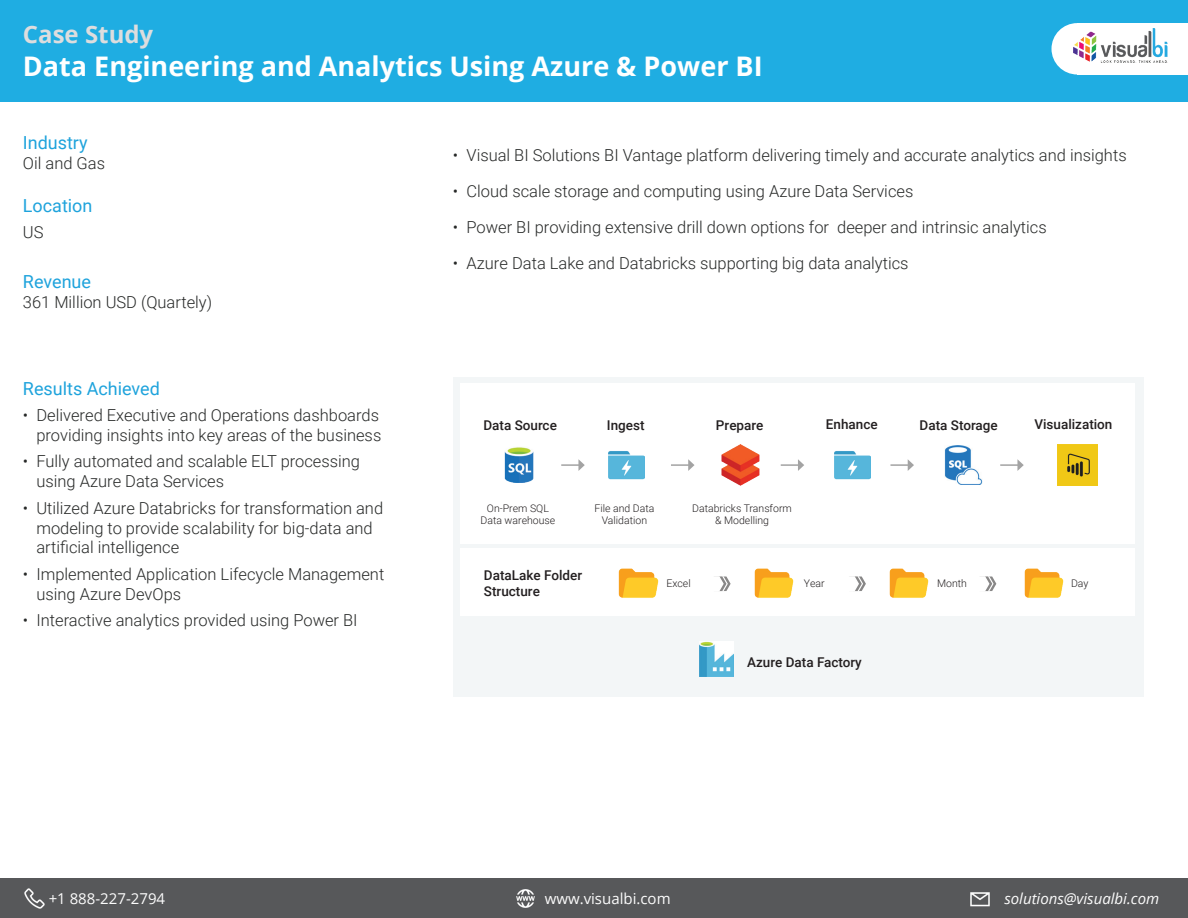
<style>
.page{position:relative;width:1188px;height:918px;background:#fff}
.page>*{position:absolute;margin:0;border:0;box-sizing:border-box;transform-origin:0 0}
.t1{font:700 27px "Open Sans";color:#fff}
.t2{font:700 24px "Open Sans";color:#ddddde}
.t3{font:18px "Roboto";color:#1ea3dc}
.t4{font:300 16.5px/19.8px "Roboto";color:#272928}
.t5{font:15px "Open Sans";color:#fcfcfc}
.t6{font:italic 15px "Open Sans";color:#fcfcfc}
.t7{font:500 13.5px/16.2px "Roboto";color:#231f20}
.t8{font:300 10.5px/12.6px "Roboto";color:#231f20;text-align:center}
</style>
<div class="page">
<div style="left:453px;top:377px;width:690px;height:320px;background:#f3f6f7"></div>
<div style="left:460px;top:549px;width:675px;height:67px;background:#fff"></div>
<div style="left:0;top:0;width:1188px;height:102px;background:#1fade2"></div>
<div style="left:1052px;top:23px;width:51px;height:52px;background:#fff;border-radius:50%"></div>
<div style="left:1077px;top:23px;width:111px;height:52px;background:#fff"></div>
<img style="left:1073px;top:29px;width:95px;height:33px">
<div style="left:0;top:878px;width:1188px;height:40px;background:#57585a"></div>
<div style="left:460px;top:384px;width:675px;height:160px;background:#fff"></div>
<img style="left:24px;top:888px;width:21px;height:21px">
<img style="left:516px;top:889px;width:19px;height:19px">
<img style="left:970px;top:892px;width:20px;height:15px">
<img style="left:618px;top:568px;width:41px;height:30px">
<img style="left:699px;top:641px;width:34px;height:35px">
<img style="left:609px;top:451px;width:35px;height:29px">
<img style="left:944px;top:446px;width:39px;height:38px">
<img style="left:1058px;top:444px;width:40px;height:42px">
<img style="left:834px;top:451px;width:36px;height:29px">
<svg style="left:561px;top:459px;width:24px;height:12px"></svg>
<svg style="left:671px;top:459px;width:24px;height:12px"></svg>
<svg style="left:781px;top:459px;width:23px;height:12px"></svg>
<svg style="left:890px;top:459px;width:24px;height:12px"></svg>
<svg style="left:1000px;top:459px;width:24px;height:12px"></svg>
<img style="left:754px;top:568px;width:40px;height:30px">
<img style="left:889px;top:568px;width:40px;height:30px">
<img style="left:1024px;top:568px;width:40px;height:30px">
<svg style="left:714px;top:576px;width:17px;height:16px"></svg>
<svg style="left:849px;top:576px;width:17px;height:16px"></svg>
<svg style="left:980px;top:576px;width:16px;height:16px"></svg>
<img style="left:504px;top:447px;width:30px;height:36px">
<img style="left:721px;top:444px;width:39px;height:42px">
<h2 class="t2" style="left:23px;top:18px;width:132px">Case Study</h2>
<h1 class="t1" style="left:23px;top:47px;width:741px">Data Engineering and Analytics Using Azure &amp; Power BI</h1>
<p class="t3" style="left:23px;top:130px;width:66px">Industry</p>
<p class="t4" style="left:23px;top:152px;width:84px">Oil and Gas</p>
<p class="t3" style="left:23px;top:193px;width:71px">Location</p>
<p class="t4" style="left:23px;top:222px;width:22px">US</p>
<p class="t3" style="left:23px;top:269px;width:70px">Revenue</p>
<p class="t4" style="left:23px;top:292px;width:191px">361 Million USD (Quartely)</p>
<p class="t3" style="left:23px;top:376px;width:139px">Results Achieved</p>
<p class="t4" style="left:23px;top:405px;width:360px;text-align:right">• Delivered Executive and Operations dashboards providing insights into key areas of the business</p>
<p class="t4" style="left:36px;top:451px;width:325px;text-indent:-13px">• Fully automated and scalable ELT processing using Azure Data Services</p>
<p class="t4" style="left:36px;top:497px;width:348px;text-indent:-13px">• Utilized Azure Databricks for transformation and modeling to provide scalability for big-data and artificial intelligence</p>
<p class="t4" style="left:36px;top:564px;width:349px;text-indent:-13px">• Implemented Application Lifecycle Management using Azure DevOps</p>
<p class="t4" style="left:23px;top:610px;width:336px">• Interactive analytics provided using Power BI</p>
<p class="t4" style="left:453px;top:144px;width:675px">• Visual BI Solutions BI Vantage platform delivering timely and accurate analytics and insights</p>
<p class="t4" style="left:453px;top:180px;width:462px">• Cloud scale storage and computing using Azure Data Services</p>
<p class="t4" style="left:453px;top:216px;width:595px">• Power BI providing extensive drill down options for deeper and intrinsic analytics</p>
<p class="t4" style="left:453px;top:252px;width:457px">• Azure Data Lake and Databricks supporting big data analytics</p>
<p class="t7" style="left:483px;top:416px;width:75px">Data Source</p>
<p class="t7" style="left:607px;top:416px;width:39px">Ingest</p>
<p class="t7" style="left:716px;top:416px;width:49px">Prepare</p>
<p class="t7" style="left:826px;top:416px;width:53px">Enhance</p>
<p class="t7" style="left:920px;top:416px;width:80px">Data Storage</p>
<p class="t7" style="left:1034px;top:416px;width:80px">Visualization</p>
<p class="t8" style="left:481px;top:501px;width:76px">On-Prem SQL<br>Data warehouse</p>
<p class="t8" style="left:594px;top:501px;width:61px">File and Data<br>Validation</p>
<p class="t8" style="left:692px;top:501px;width:101px">Databricks Transform &amp; Modelling</p>
<p class="t7" style="left:484px;top:567px;width:100px">DataLake Folder<br>Structure</p>
<p class="t8" style="left:667px;top:577px;width:26px">Excel</p>
<p class="t8" style="left:804px;top:577px;width:22px">Year</p>
<p class="t8" style="left:937px;top:577px;width:31px">Month</p>
<p class="t8" style="left:1071px;top:577px;width:19px">Day</p>
<p class="t7" style="left:747px;top:654px;width:116px">Azure Data Factory</p>
<p class="t5" style="left:49px;top:888px;width:118px">+1 888-227-2794</p>
<p class="t5" style="left:545px;top:888px;width:127px">www.visualbi.com</p>
<p class="t6" style="left:1004px;top:888px;width:156px">solutions@visualbi.com</p>
</div>
